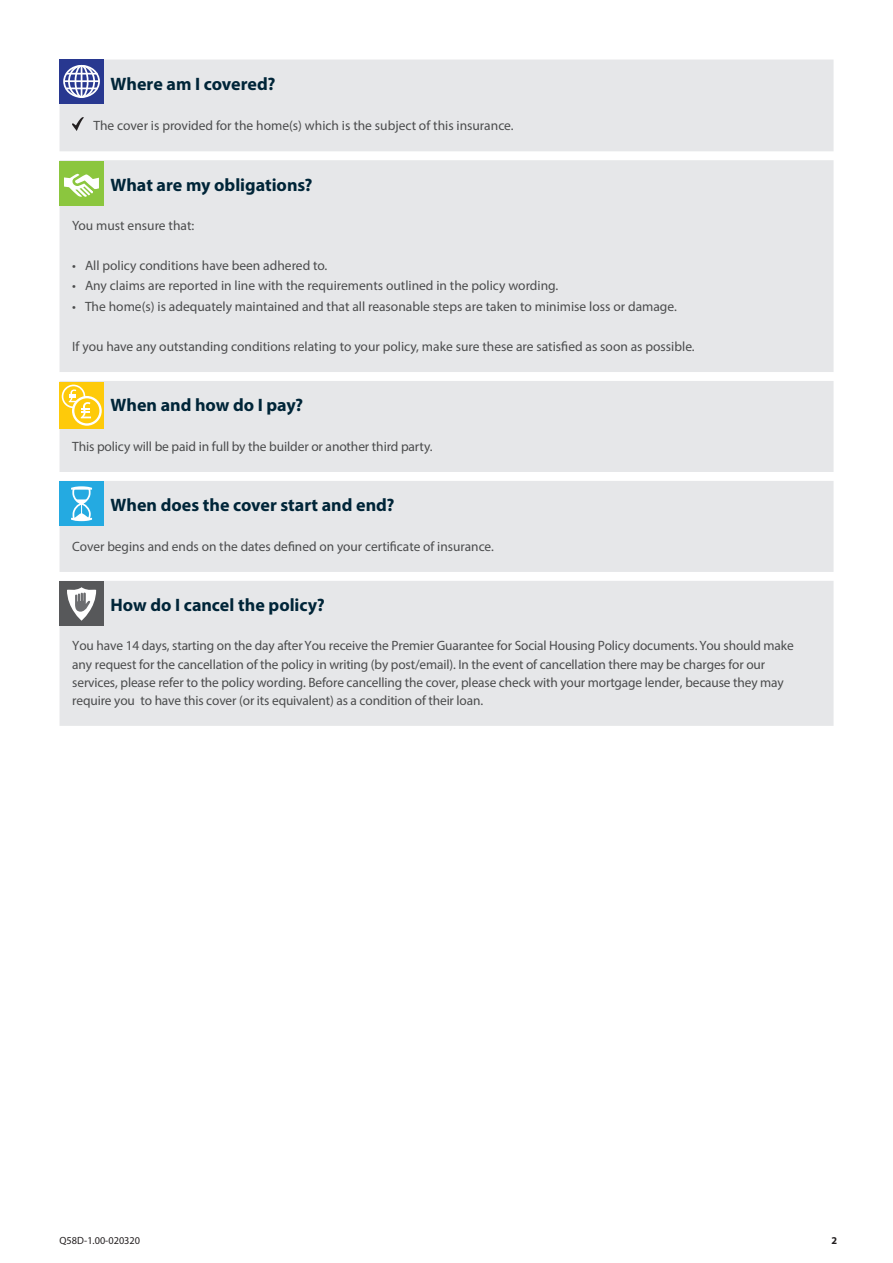
<style>
.page{position:relative;width:893px;height:1263px;background:#fff}
.page>*{position:absolute;margin:0;border:0;box-sizing:border-box;transform-origin:0 0}
.SUBHEAD_1{font:700 18px "Myriad Pro";color:#002538}
.Main_obligations_bul{font:13.5px/18.1px "Myriad Pro";letter-spacing:-.01em;color:#4b4c4d}
.Covered_bullets{font:13.5px "Myriad Pro";color:#4b4c4d}
.t1{font:10.5px "Myriad Pro";color:#231f20}
.t2{font:700 10.5px "Myriad Pro";color:#231f20}
</style>
<div class="page">
<div style="left:60px;top:60px;width:773px;height:666px;background:#e6e7e9"></div>
<svg style="left:72px;top:118px;width:12px;height:12px"></svg>
<div style="left:60px;top:162px;width:44px;height:44px;background:#8bc63e"></div>
<svg style="left:64px;top:173px;width:35px;height:24px"></svg>
<div style="left:60px;top:481px;width:44px;height:45px;background:#24aae1"></div>
<svg style="left:71px;top:486px;width:21px;height:35px"></svg>
<div style="left:60px;top:581px;width:44px;height:44px;background:#57585a"></div>
<svg style="left:67px;top:587px;width:29px;height:34px"></svg>
<svg style="left:60px;top:60px;width:44px;height:44px"></svg>
<div style="left:63px;top:65px;width:37px;height:33px;border:2px solid #fff;border-radius:50%"></div>
<div style="left:68px;top:65px;width:27px;height:33px;border:2px solid #fff;border-radius:50%"></div>
<div style="left:75px;top:65px;width:14px;height:33px;border:2px solid #fff;border-radius:50%"></div>
<hr style="left:81px;top:66px;width:1px;height:32px;background:#fff">
<hr style="left:66px;top:73px;width:31px;height:2px;background:#fff">
<hr style="left:66px;top:88px;width:31px;height:1px;background:#fff">
<hr style="left:64px;top:80px;width:35px;height:2px;background:#fff">
<div style="left:60px;top:382px;width:44px;height:46px;background:#feca0a"></div>
<svg style="left:62px;top:385px;width:40px;height:41px"></svg>
<p class="SUBHEAD_1" style="left:111px;top:72px;width:166px">Where am I covered?</p>
<p class="Covered_bullets" style="left:94px;top:117px;width:422px">The cover is provided for the home(s) which is the subject of this insurance.</p>
<p class="SUBHEAD_1" style="left:111px;top:173px;width:204px">What are my obligations?</p>
<p class="Main_obligations_bul" style="left:72px;top:216px;width:123px">You must ensure that:</p>
<p class="Main_obligations_bul" style="left:72px;top:256px;width:257px">• All policy conditions have been adhered to.</p>
<p class="Main_obligations_bul" style="left:72px;top:277px;width:488px">• Any claims are reported in line with the requirements outlined in the policy wording.</p>
<p class="Main_obligations_bul" style="left:72px;top:297px;width:606px">• The home(s) is adequately maintained and that all reasonable steps are taken to minimise loss or damage.</p>
<p class="Main_obligations_bul" style="left:72px;top:337px;width:624px">If you have any outstanding conditions relating to your policy, make sure these are satisfied as soon as possible.</p>
<p class="SUBHEAD_1" style="left:111px;top:394px;width:194px">When and how do I pay?</p>
<p class="Main_obligations_bul" style="left:72px;top:437px;width:362px">This policy will be paid in full by the builder or another third party.</p>
<p class="SUBHEAD_1" style="left:111px;top:494px;width:285px">When does the cover start and end?</p>
<p class="Main_obligations_bul" style="left:72px;top:537px;width:423px">Cover begins and ends on the dates defined on your certificate of insurance.</p>
<p class="SUBHEAD_1" style="left:111px;top:593px;width:216px">How do I cancel the policy?</p>
<p class="Main_obligations_bul" style="left:72px;top:636px;width:723px">You have 14 days, starting on the day after You receive the Premier Guarantee for Social Housing Policy documents. You should make any request for the cancellation of the policy in writing (by post/email). In the event of cancellation there may be charges for our services, please refer to the policy wording. Before cancelling the cover, please check with your mortgage lender, because they may require you to have this cover (or its equivalent) as a condition of their loan.</p>
<p class="t1" style="left:60px;top:1234px;width:82px">Q58D-1.00-020320</p>
<p class="t2" style="left:831px;top:1234px;width:7px">2</p>
</div>
